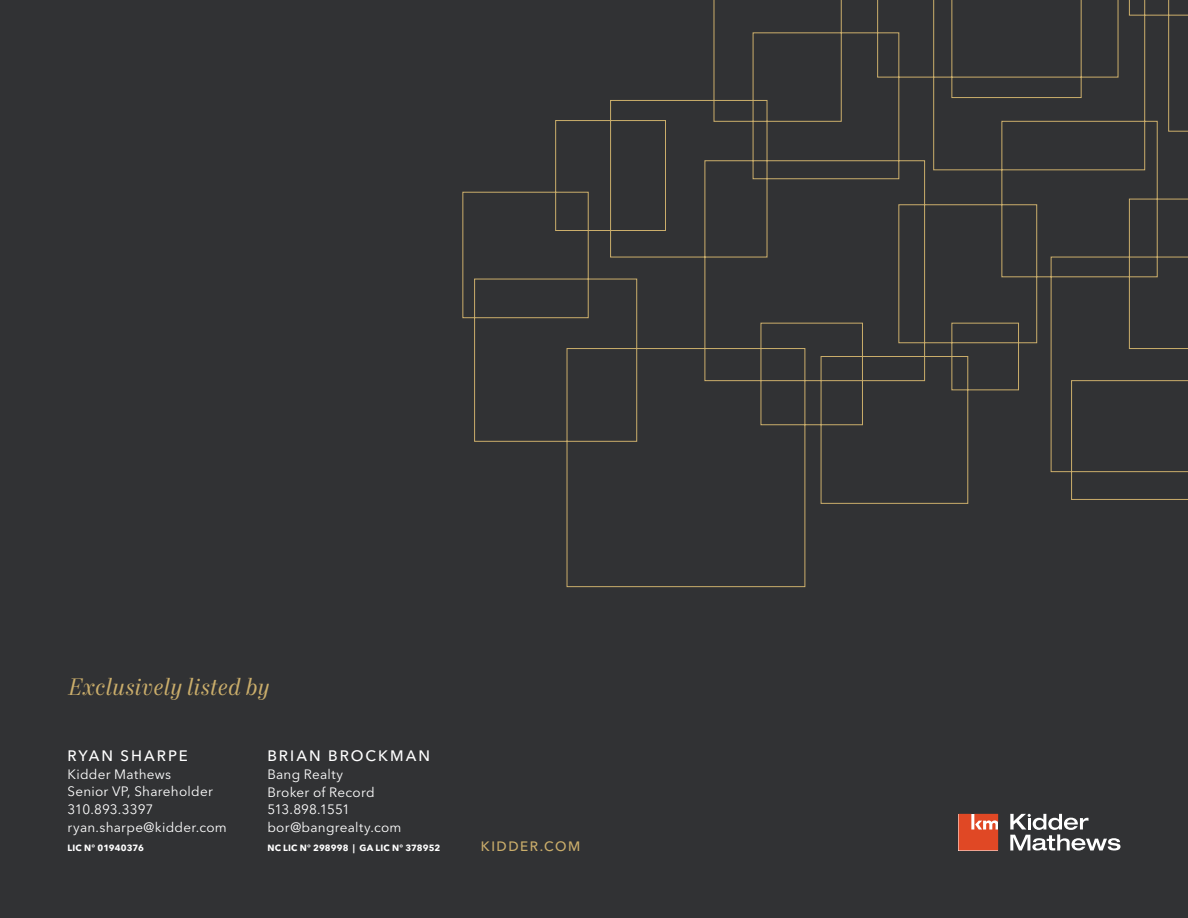
<style>
.page{position:relative;width:1188px;height:918px;background:#313234}
.page>*{position:absolute;margin:0;border:0;box-sizing:border-box;transform-origin:0 0}
.Callout_Text_-_Itali{font:italic 24px "Mort Modern 08";letter-spacing:.01em;color:#cbae6b}
.Contact_Info_-_White{font:500 15px "Avenir Next LT Pro";letter-spacing:.135em;color:#fff}
.Contact_Info_-_White-2{font:13.5px "Avenir Next LT Pro";letter-spacing:.02em;color:#fff}
.Contact_Info_-_White-3{font:13.5px "Avenir Next LT Pro";color:#fff}
.Contact_Info_-_White-4{font:13.5px "Avenir Next LT Pro";letter-spacing:-.045em;color:#fff}
.KM_URL_-_Gold_2023{font:500 13.5px "Avenir Next LT Pro";letter-spacing:.11em;color:#cbae6b}
.Contact_Info_-_White-5{font:700 9px "Avenir Next LT Pro";letter-spacing:.005em;color:#fff}
</style>
<div class="page">
<svg style="left:462px;top:0;width:726px;height:587px"></svg>
<svg style="left:1010px;top:814px;width:110px;height:37px"></svg>
<svg style="left:958px;top:814px;width:40px;height:36px"></svg>
<p class="Callout_Text_-_Itali" style="left:68px;top:673px;width:204px">Exclusively listed by</p>
<p class="Contact_Info_-_White" style="left:68px;top:746px;width:122px">RYAN SHARPE</p>
<p class="Contact_Info_-_White-2" style="left:68px;top:766px;width:105px">Kidder Mathews</p>
<p class="Contact_Info_-_White-2" style="left:68px;top:784px;width:147px">Senior VP, Shareholder</p>
<p class="Contact_Info_-_White-3" style="left:68px;top:802px;width:87px">310.893.3397</p>
<p class="Contact_Info_-_White-2" style="left:68px;top:820px;width:161px">ryan.sharpe@kidder.com</p>
<p class="Contact_Info_-_White-5" style="left:68px;top:842px;width:78px">LIC N° 01940376</p>
<p class="Contact_Info_-_White" style="left:267px;top:746px;width:164px">BRIAN BROCKMAN</p>
<p class="Contact_Info_-_White-2" style="left:267px;top:766px;width:77px">Bang Realty</p>
<p class="Contact_Info_-_White-2" style="left:267px;top:784px;width:109px">Broker of Record</p>
<p class="Contact_Info_-_White-4" style="left:267px;top:802px;width:84px">513.898.1551</p>
<p class="Contact_Info_-_White-2" style="left:267px;top:820px;width:136px">bor@bangrealty.com</p>
<p class="Contact_Info_-_White-5" style="left:267px;top:842px;width:174px">NC LIC N° 298998 | GA LIC N° 378952</p>
<p class="KM_URL_-_Gold_2023" style="left:481px;top:838px;width:101px">KIDDER.COM</p>
</div>
